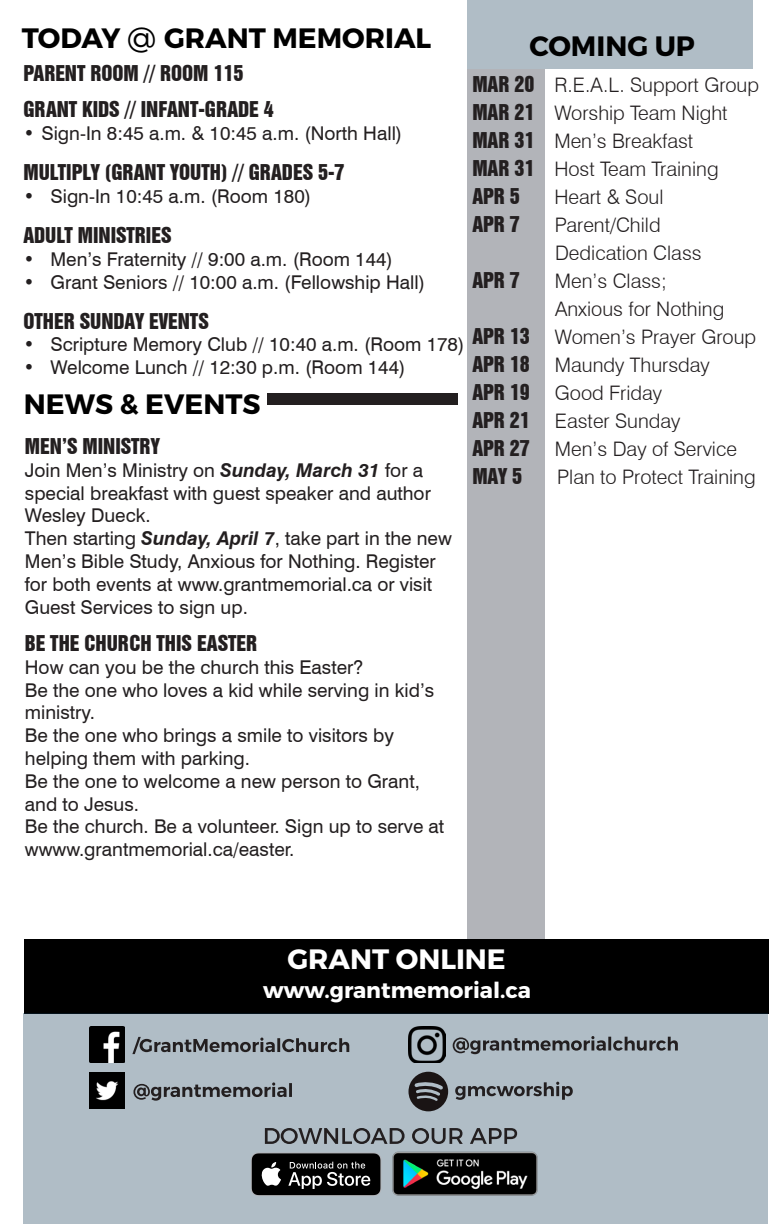
<style>
.page{position:relative;width:780px;height:1224px;background:#fff}
.page>*{position:absolute;margin:0;border:0;box-sizing:border-box;transform-origin:0 0}
.t1{font:700 28px "Montserrat";color:#000}
.t2{font:700 28px "Montserrat";color:#fff}
.t3{font:700 22px "Montserrat";color:#fff}
.Paragraph_Style_4{font:300 20px "Swiss 721 BT";color:#231f20}
.Paragraph_Style_4-2{font:20px "Swiss 921 BT Regular A";color:#231f20}
.Paragraph_Style_4-3{font:19px/22.8px "Swiss 721 BT";color:#231f20}
.s1{font-weight:300;font-size:29.2px}
.s2{font-family:"Swiss 921 BT Regular A";font-weight:400}
.s3{font-weight:700;font-style:italic}
</style>
<div class="page">
<div style="left:467px;top:0;width:285px;height:69px;background:#b0bdc6"></div>
<div style="left:268px;top:393px;width:190px;height:11px;background:#231f20"></div>
<div style="left:467px;top:69px;width:78px;height:928px;background:#b2b4b9"></div>
<div style="left:24px;top:940px;width:745px;height:74px;background:#000"></div>
<div style="left:23px;top:1014px;width:745px;height:210px;background:#b0bdc6"></div>
<img style="left:408px;top:1027px;width:38px;height:36px">
<img style="left:89px;top:1027px;width:36px;height:36px">
<img style="left:89px;top:1073px;width:36px;height:35px">
<svg style="left:132px;top:1037px;width:217px;height:17px"></svg>
<svg style="left:452px;top:1036px;width:225px;height:18px"></svg>
<svg style="left:133px;top:1082px;width:159px;height:19px"></svg>
<svg style="left:455px;top:1082px;width:117px;height:18px"></svg>
<svg style="left:408px;top:1072px;width:40px;height:39px"></svg>
<svg style="left:265px;top:1128px;width:252px;height:16px"></svg>
<img style="left:392px;top:1151px;width:146px;height:45px">
<svg style="left:251px;top:1153px;width:130px;height:43px;background:#2f2f2f"></svg>
<p class="t1" style="left:22px;top:20px;width:411px">TODAY <span class="s1">@</span> GRANT MEMORIAL</p>
<p class="t1" style="left:529px;top:29px;width:167px">COMING UP</p>
<p class="Paragraph_Style_4" style="left:472px;top:73px;width:288px"><span class="s2">MAR 20</span> R.E.A.L. Support Group</p>
<p class="Paragraph_Style_4" style="left:472px;top:101px;width:257px"><span class="s2">MAR 21</span> Worship Team Night</p>
<p class="Paragraph_Style_4" style="left:472px;top:129px;width:222px"><span class="s2">MAR 31</span> Men’s Breakfast</p>
<p class="Paragraph_Style_4" style="left:472px;top:157px;width:248px"><span class="s2">MAR 31</span> Host Team Training</p>
<p class="Paragraph_Style_4-2" style="left:472px;top:183px;width:49px">APR 5</p>
<p class="Paragraph_Style_4" style="left:554px;top:185px;width:111px">Heart &amp; Soul</p>
<p class="Paragraph_Style_4-2" style="left:472px;top:211px;width:49px">APR 7</p>
<p class="Paragraph_Style_4" style="left:555px;top:213px;width:107px">Parent/Child</p>
<p class="Paragraph_Style_4" style="left:555px;top:241px;width:148px">Dedication Class</p>
<p class="Paragraph_Style_4-2" style="left:472px;top:267px;width:49px">APR 7</p>
<p class="Paragraph_Style_4" style="left:555px;top:269px;width:113px">Men’s Class;</p>
<p class="Paragraph_Style_4" style="left:555px;top:297px;width:171px">Anxious for Nothing</p>
<p class="Paragraph_Style_4" style="left:472px;top:325px;width:285px"><span class="s2">APR 13</span> Women’s Prayer Group</p>
<p class="Paragraph_Style_4" style="left:472px;top:353px;width:239px"><span class="s2">APR 18</span> Maundy Thursday</p>
<p class="Paragraph_Style_4" style="left:472px;top:381px;width:191px"><span class="s2">APR 19</span> Good Friday</p>
<p class="Paragraph_Style_4" style="left:472px;top:409px;width:210px"><span class="s2">APR 21</span> Easter Sunday</p>
<p class="Paragraph_Style_4" style="left:472px;top:437px;width:266px"><span class="s2">APR 27</span> Men’s Day of Service</p>
<p class="Paragraph_Style_4-2" style="left:472px;top:463px;width:51px">MAY 5</p>
<p class="Paragraph_Style_4" style="left:557px;top:465px;width:200px">Plan to Protect Training</p>
<p class="Paragraph_Style_4-2" style="left:23px;top:60px;width:221px">PARENT ROOM // ROOM 115</p>
<p class="Paragraph_Style_4-2" style="left:23px;top:96px;width:252px">GRANT KIDS // INFANT-GRADE 4</p>
<p class="Paragraph_Style_4-3" style="left:23px;top:122px;width:380px">• Sign-In 8:45 a.m. &amp; 10:45 a.m. (North Hall)</p>
<p class="Paragraph_Style_4-2" style="left:23px;top:159px;width:322px">MULTIPLY (GRANT YOUTH) // GRADES 5-7</p>
<p class="Paragraph_Style_4-3" style="left:23px;top:185px;width:289px">• Sign-In 10:45 a.m. (Room 180)</p>
<p class="Paragraph_Style_4-2" style="left:23px;top:222px;width:149px">ADULT MINISTRIES</p>
<p class="Paragraph_Style_4-3" style="left:23px;top:247px;width:371px">• Men’s Fraternity // 9:00 a.m. (Room 144)</p>
<p class="Paragraph_Style_4-3" style="left:23px;top:270px;width:403px">• Grant Seniors // 10:00 a.m. (Fellowship Hall)</p>
<p class="Paragraph_Style_4-2" style="left:23px;top:308px;width:187px">OTHER SUNDAY EVENTS</p>
<p class="Paragraph_Style_4-3" style="left:23px;top:333px;width:442px">• Scripture Memory Club // 10:40 a.m. (Room 178)</p>
<p class="Paragraph_Style_4-3" style="left:23px;top:356px;width:383px">• Welcome Lunch // 12:30 p.m. (Room 144)</p>
<p class="t1" style="left:24px;top:386px;width:238px">NEWS &amp; EVENTS</p>
<p class="Paragraph_Style_4-2" style="left:25px;top:433px;width:137px">MEN’S MINISTRY</p>
<p class="Paragraph_Style_4-3" style="left:25px;top:458px;width:407px">Join Men’s Ministry on <span class="s3">Sunday, March 31</span> for a special breakfast with guest speaker and author<br>Wesley Dueck.</p>
<p class="Paragraph_Style_4-3" style="left:25px;top:527px;width:428px">Then starting <span class="s3">Sunday, April 7</span>, take part in the new Men’s Bible Study, Anxious for Nothing. Register for both events at www.grantmemorial.ca or visit Guest Services to sign up.</p>
<p class="Paragraph_Style_4-2" style="left:25px;top:630px;width:234px">BE THE CHURCH THIS EASTER</p>
<p class="Paragraph_Style_4-3" style="left:25px;top:656px;width:340px">How can you be the church this Easter?</p>
<p class="Paragraph_Style_4-3" style="left:25px;top:678px;width:411px">Be the one who loves a kid while serving in kid’s ministry.</p>
<p class="Paragraph_Style_4-3" style="left:25px;top:724px;width:370px">Be the one who brings a smile to visitors by helping them with parking.</p>
<p class="Paragraph_Style_4-3" style="left:25px;top:770px;width:396px">Be the one to welcome a new person to Grant, and to Jesus.</p>
<p class="Paragraph_Style_4-3" style="left:25px;top:815px;width:421px">Be the church. Be a volunteer. Sign up to serve at wwww.grantmemorial.ca/easter.</p>
<p class="t2" style="left:287px;top:941px;width:220px">GRANT ONLINE</p>
<p class="t3" style="left:263px;top:976px;width:269px">www.grantmemorial.ca</p>
</div>
